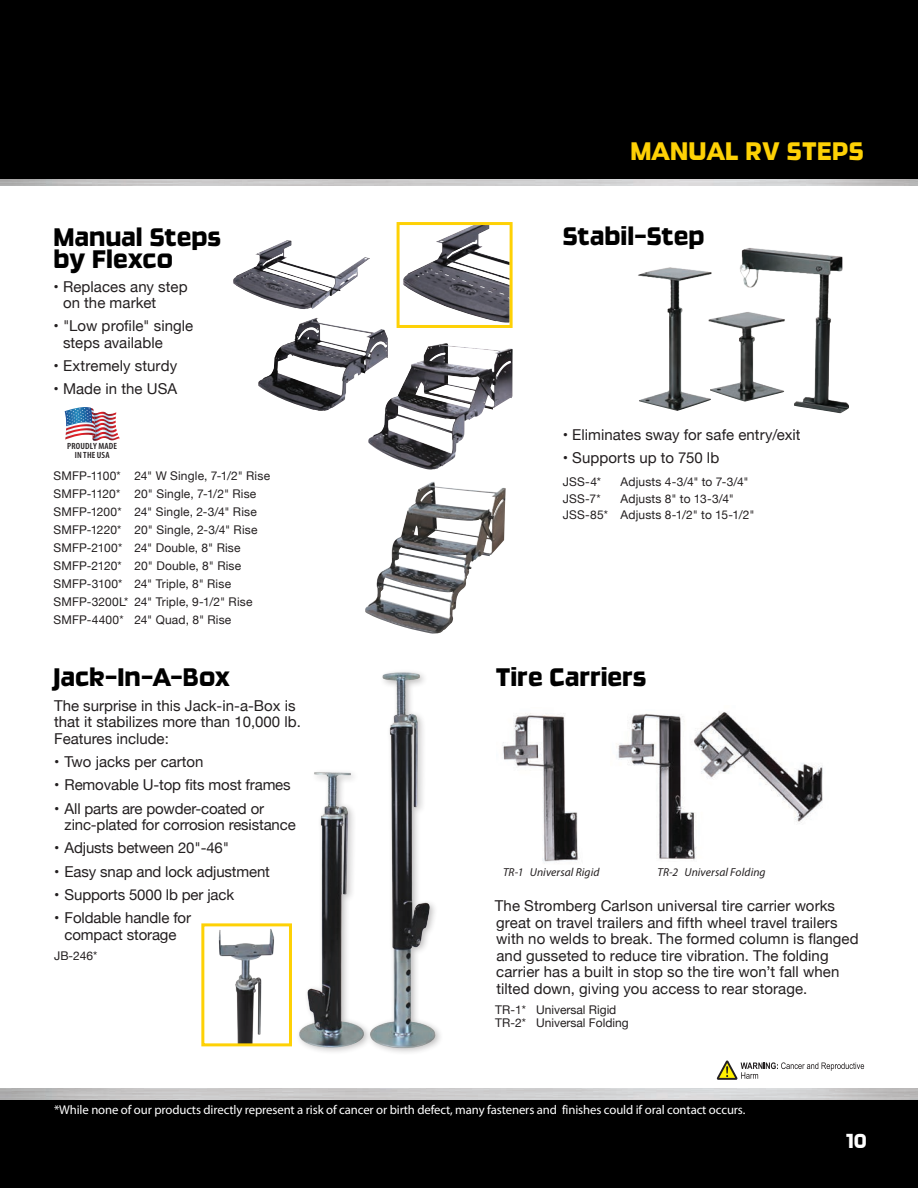
<style>
.page{position:relative;width:918px;height:1188px;background:#fff}
.page>*{position:absolute;margin:0;border:0;box-sizing:border-box;transform-origin:0 0}
.t1{font:30px/22.5px "Ginger Pro";color:#000}
.t2{font:30px "Ginger Pro";letter-spacing:.01em;color:#fed105}
.t3{font:24px "Ginger Pro";color:#fff}
.t4{font:15px/16.5px "Helvetica Neue";color:#231f20}
.t5{font:12.75px "Myriad Pro";letter-spacing:-.01em;color:#fff}
.t6{font:12px/18px "Helvetica Neue";letter-spacing:.015em;color:#231f20}
.t7{font:italic 11.55px "Myriad Pro";letter-spacing:.01em;color:#231f20}
.t8{font:600 condensed 9px/9px "Myriad Pro";letter-spacing:.015em;color:#231f20;text-align:center;scale:1.06 1}
</style>
<div class="page">
<div style="left:0;top:0;width:918px;height:185px;background:#000"></div>
<div style="left:0;top:1094px;width:918px;height:94px;background:#000"></div>
<img style="left:0;top:1089px;width:918px;height:10px">
<img style="left:0;top:180px;width:918px;height:5px">
<svg style="left:716px;top:1060px;width:148px;height:20px"></svg>
<img style="left:638px;top:248px;width:211px;height:165px">
<img style="left:616px;top:713px;width:80px;height:147px">
<img style="left:502px;top:713px;width:77px;height:149px">
<svg style="left:686px;top:713px;width:4px;height:112px"></svg>
<img style="left:690px;top:711px;width:133px;height:114px">
<img style="left:365px;top:482px;width:141px;height:152px">
<img style="left:233px;top:240px;width:137px;height:69px">
<img style="left:258px;top:318px;width:130px;height:93px">
<img style="left:368px;top:344px;width:145px;height:126px">
<svg style="left:396px;top:222px;width:117px;height:106px"></svg>
<svg style="left:65px;top:407px;width:55px;height:34px"></svg>
<img style="left:274px;top:672px;width:166px;height:381px">
<img style="left:218px;top:927px;width:57px;height:115px">
<div style="left:201px;top:923px;width:91px;height:123px;border:3px solid #fed105"></div>
<h1 class="t1" style="left:54px;top:225px;width:169px">Manual Steps by Flexco</h1>
<p class="t4" style="left:63px;top:279px;width:126px;text-indent:-9px">• Replaces any step on the market</p>
<p class="t4" style="left:63px;top:319px;width:132px;text-indent:-9px">• "Low profile" single steps available</p>
<p class="t4" style="left:54px;top:358px;width:125px">• Extremely sturdy</p>
<p class="t4" style="left:54px;top:382px;width:125px">• Made in the USA</p>
<p class="t8" style="left:67px;top:441px;width:49px">PROUDLY MADE<br>IN THE USA</p>
<p class="t6" style="left:54px;top:467px;width:218px">SMFP-1100* 24" W Single, 7-1/2" Rise SMFP-1120* 20" Single, 7-1/2" Rise SMFP-1200* 24" Single, 2-3/4" Rise SMFP-1220* 20" Single, 2-3/4" Rise SMFP-2100* 24" Double, 8" Rise SMFP-2120* 20" Double, 8" Rise SMFP-3100* 24" Triple, 8" Rise SMFP-3200L* 24" Triple, 9-1/2" Rise SMFP-4400* 24" Quad, 8" Rise</p>
<h1 class="t1" style="left:54px;top:665px;width:178px">Jack-In-A-Box</h1>
<p class="t4" style="left:54px;top:698px;width:248px">The surprise in this Jack-in-a-Box is that it stabilizes more than 10,000 lb.<br>Features include:</p>
<p class="t4" style="left:54px;top:754px;width:151px">• Two jacks per carton</p>
<p class="t4" style="left:54px;top:778px;width:238px">• Removable U-top fits most frames</p>
<p class="t4" style="left:65px;top:801px;width:233px;text-indent:-10px">• All parts are powder-coated or zinc-plated for corrosion resistance</p>
<p class="t4" style="left:54px;top:841px;width:177px">• Adjusts between 20"-46"</p>
<p class="t4" style="left:54px;top:864px;width:217px">• Easy snap and lock adjustment</p>
<p class="t4" style="left:54px;top:887px;width:182px">• Supports 5000 lb per jack</p>
<p class="t4" style="left:54px;top:910px;width:138px;text-align:center">• Foldable handle for compact storage</p>
<p class="t6" style="left:54px;top:947px;width:45px">JB-246*</p>
<h1 class="t2" style="left:631px;top:132px;width:235px">MANUAL RV STEPS</h1>
<h1 class="t1" style="left:563px;top:224px;width:143px">Stabil-Step</h1>
<p class="t4" style="left:563px;top:427px;width:239px">• Eliminates sway for safe entry/exit</p>
<p class="t4" style="left:563px;top:450px;width:158px">• Supports up to 750 lb</p>
<p class="t6" style="left:563px;top:473px;width:40px">JSS-4*</p>
<p class="t6" style="left:621px;top:473px;width:129px">Adjusts 4-3/4" to 7-3/4"</p>
<p class="t6" style="left:563px;top:490px;width:39px">JSS-7*</p>
<p class="t6" style="left:563px;top:491px;width:193px;line-height:16.5px;text-indent:58px">Adjusts 8" to 13-3/4"<br>JSS-85* Adjusts 8-1/2" to 15-1/2"</p>
<h1 class="t1" style="left:496px;top:665px;width:152px">Tire Carriers</h1>
<p class="t7" style="left:503px;top:865px;width:98px">TR-1 Universal Rigid</p>
<p class="t7" style="left:658px;top:865px;width:110px">TR-2 Universal Folding</p>
<p class="t4" style="left:495px;top:898px;width:365px">The Stromberg Carlson universal tire carrier works great on travel trailers and fifth wheel travel trailers with no welds to break. The formed column is flanged and gusseted to reduce tire vibration. The folding carrier has a built in stop so the tire won’t fall when tilted down, giving you access to rear storage.</p>
<p class="t6" style="left:495px;top:1003px;width:135px;line-height:13.5px">TR-1* Universal Rigid<br>TR-2* Universal Folding</p>
<p class="t5" style="left:54px;top:1102px;width:693px">*While none of our products directly represent a risk of cancer or birth defect, many fasteners and finishes could if oral contact occurs.</p>
<h2 class="t3" style="left:846px;top:1125px;width:22px">10</h2>
</div>
